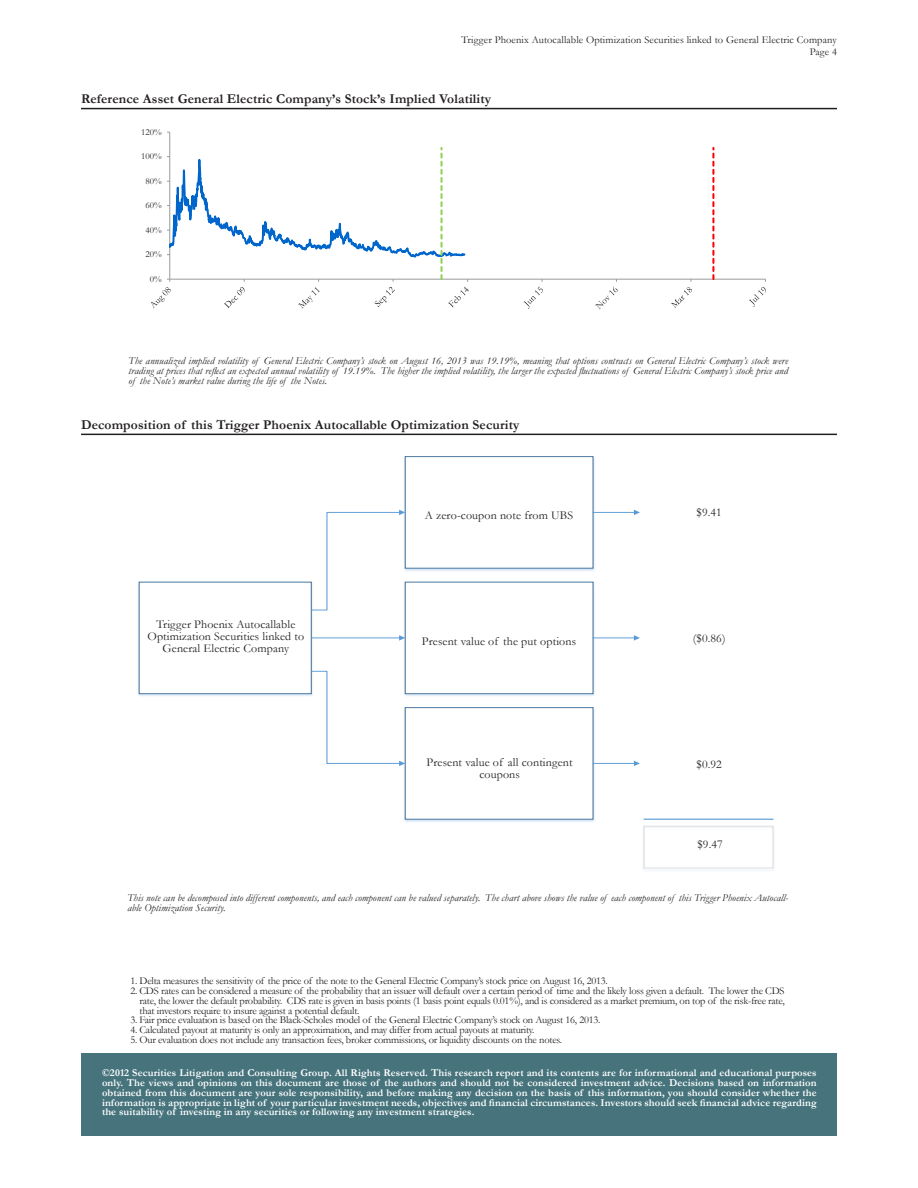
<style>
.page{position:relative;width:918px;height:1188px;background:#fff}
.page>*{position:absolute;margin:0;border:0;box-sizing:border-box;transform-origin:0 0}
.t1{font:700 13.5px "Garamond";letter-spacing:.01em;color:#231f20}
.t2{font:12px/12px "Garamond";letter-spacing:.01em;color:#231f20;text-align:center}
.t3{font:10.5px/9.8px "Garamond";letter-spacing:-.02em;color:#231f20;text-align:justify}
.t4{font:700 10.5px/9.8px "Garamond";letter-spacing:.01em;color:#fff;text-align:justify}
.t5{font:italic 10.5px/9.8px "Garamond";letter-spacing:.01em;color:#231f20}
.t6{font:10.5px "Garamond";letter-spacing:.01em;color:#231f20}
.t7{font:9.3px "Garamond";color:#231f20}
</style>
<div class="page">
<hr style="left:81px;top:108px;width:756px;height:1px;background:#231f20">
<hr style="left:81px;top:434px;width:756px;height:1px;background:#231f20">
<hr style="left:170px;top:279px;width:595px;height:1px;background:#989a9d">
<svg style="left:712px;top:148px;width:2px;height:131px"></svg>
<svg style="left:151px;top:132px;width:318px;height:177px"></svg>
<svg style="left:524px;top:279px;width:19px;height:30px"></svg>
<svg style="left:595px;top:279px;width:23px;height:30px"></svg>
<svg style="left:671px;top:279px;width:21px;height:29px"></svg>
<svg style="left:749px;top:279px;width:17px;height:28px"></svg>
<div style="left:139px;top:582px;width:173px;height:112px;border:1px solid #41719c"></div>
<img style="left:404px;top:456px;width:194px;height:115px">
<div style="left:405px;top:457px;width:188px;height:111px;background:#fff"></div>
<div style="left:405px;top:456px;width:188px;height:112px;border:1px solid #41719c"></div>
<img style="left:404px;top:581px;width:194px;height:115px">
<div style="left:405px;top:582px;width:188px;height:112px;background:#fff"></div>
<div style="left:405px;top:582px;width:188px;height:112px;border:1px solid #41719c"></div>
<img style="left:404px;top:707px;width:192px;height:115px">
<div style="left:405px;top:708px;width:188px;height:111px;background:#fff"></div>
<div style="left:405px;top:707px;width:188px;height:113px;border:1px solid #41719c"></div>
<svg style="left:310px;top:510px;width:95px;height:101px"></svg>
<svg style="left:310px;top:671px;width:95px;height:95px"></svg>
<hr style="left:593px;top:763px;width:42px;height:1px;background:#5b9bd5">
<svg style="left:634px;top:761px;width:6px;height:5px"></svg>
<hr style="left:593px;top:638px;width:42px;height:1px;background:#5b9bd5">
<svg style="left:634px;top:635px;width:6px;height:6px"></svg>
<hr style="left:593px;top:512px;width:42px;height:1px;background:#5b9bd5">
<svg style="left:634px;top:510px;width:6px;height:5px"></svg>
<hr style="left:311px;top:638px;width:89px;height:1px;background:#5b9bd5">
<svg style="left:399px;top:635px;width:6px;height:6px"></svg>
<div style="left:644px;top:826px;width:129px;height:42px;border:1px solid #dbdcde"></div>
<hr style="left:644px;top:819px;width:129px;height:1px;background:#5b9bd5">
<div style="left:82px;top:1053px;width:755px;height:82px;background:#46737c"></div>
<p class="t6" style="left:462px;top:33px;width:377px">Trigger Phoenix Autocallable Optimization Securities linked to General Electric Company</p>
<p class="t1" style="left:81px;top:90px;width:412px">Reference Asset General Electric Company’s Stock’s Implied Volatility</p>
<p class="t7" style="left:141px;top:125px;width:22px">120%</p>
<p class="t7" style="left:141px;top:150px;width:22px">100%</p>
<p class="t7" style="left:145px;top:174px;width:18px">80%</p>
<p class="t7" style="left:145px;top:199px;width:18px">60%</p>
<p class="t7" style="left:145px;top:223px;width:18px">40%</p>
<p class="t7" style="left:145px;top:248px;width:18px">20%</p>
<p class="t7" style="left:150px;top:273px;width:13px">0%</p>
<p class="t3" style="left:810px;top:47px;width:29px">Page 4</p>
<p class="t5" style="left:129px;top:356px;width:661px;text-align:justify">The annualized implied volatility of General Electric Company’s stock on August 16, 2013 was 19.19%, meaning that options contracts on General Electric Company’s stock were trading at prices that reflect an expected annual volatility of 19.19%. The higher the implied volatility, the larger the expected fluctuations of General Electric Company’s stock price and of the Note’s market value during the life of the Notes.</p>
<p class="t1" style="left:81px;top:416px;width:440px">Decomposition of this Trigger Phoenix Autocallable Optimization Security</p>
<p class="t2" style="left:425px;top:509px;width:150px">A zero-coupon note from UBS</p>
<p class="t2" style="left:697px;top:506px;width:27px">$9.41</p>
<p class="t2" style="left:148px;top:618px;width:158px">Trigger Phoenix Autocallable<br>Optimization Securities linked to<br>General Electric Company</p>
<p class="t2" style="left:422px;top:635px;width:156px">Present value of the put options</p>
<p class="t2" style="left:693px;top:632px;width:34px">($0.86)</p>
<p class="t2" style="left:427px;top:756px;width:147px">Present value of all contingent coupons</p>
<p class="t2" style="left:697px;top:758px;width:27px">$0.92</p>
<p class="t2" style="left:697px;top:838px;width:27px">$9.47</p>
<p class="t5" style="left:127px;top:892px;width:662px">This note can be decomposed into different components, and each component can be valued separately. The chart above shows the value of each component of this Trigger Phoenix Autocall&shy;able Optimization Security.</p>
<p class="t3" style="left:130px;top:976px;width:479px">1. Delta measures the sensitivity of the price of the note to the General Electric Company’s stock price on August 16, 2013.</p>
<p class="t3" style="left:139px;top:986px;width:647px;text-indent:-9px">2. CDS rates can be considered a measure of the probability that an issuer will default over a certain period of time and the likely loss given a default. The lower the CDS rate, the lower the default probability. CDS rate is given in basis points (1 basis point equals 0.01%), and is considered as a market premium, on top of the risk-free rate, that investors require to insure against a potential default.</p>
<p class="t3" style="left:130px;top:1015px;width:472px">3. Fair price evaluation is based on the Black-Scholes model of the General Electric Company’s stock on August 16, 2013.</p>
<p class="t3" style="left:130px;top:1025px;width:406px">4. Calculated payout at maturity is only an approximation, and may differ from actual payouts at maturity.</p>
<p class="t3" style="left:130px;top:1034px;width:433px">5. Our evaluation does not include any transaction fees, broker commissions, or liquidity discounts on the notes.</p>
<p class="t4" style="left:102px;top:1068px;width:716px">©2012 Securities Litigation and Consulting Group. All Rights Reserved. This research report and its contents are for informational and educational purposes only. The views and opinions on this document are those of the authors and should not be considered investment advice. Decisions based on information obtained from this document are your sole responsibility, and before making any decision on the basis of this information, you should consider whether the information is appropriate in light of your particular investment needs, objectives and financial circumstances. Investors should seek financial advice regarding the suitability of investing in any securities or following any investment strategies.</p>
</div>
